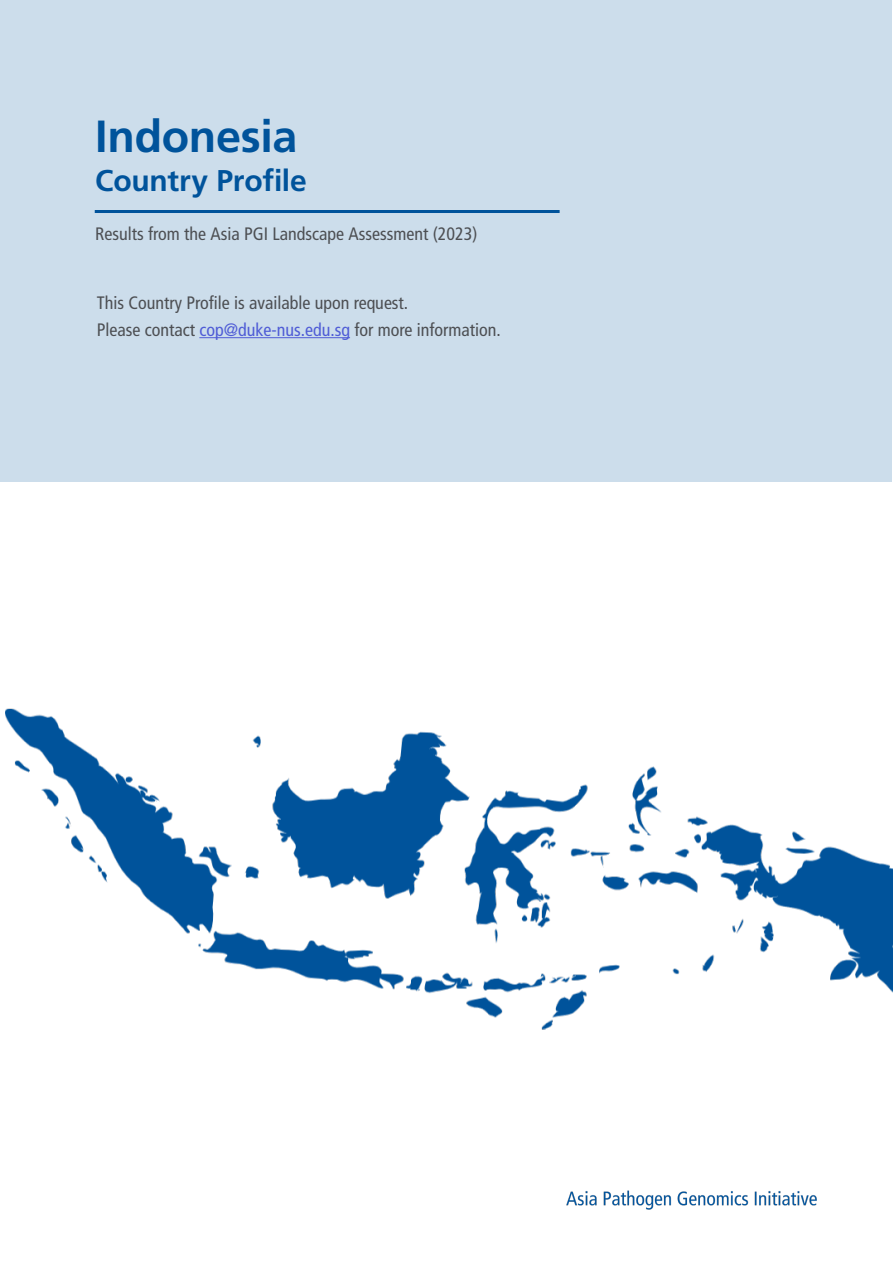
<style>
.page{position:relative;width:893px;height:1263px;background:#fff}
.page>*{position:absolute;margin:0;border:0;box-sizing:border-box;transform-origin:0 0}
.t1{font:45px "Frutiger LT 65 Bd";letter-spacing:-.01em;color:#00539b}
.t2{font:30px "Frutiger LT 65 Bd";letter-spacing:-.005em;color:#00539b}
.t3{font:18px "Frutiger LT 57 Cn";color:#4d4f53}
.s1{color:#4f5cd6}
</style>
<div class="page">
<img style="left:566px;top:1190px;width:251px;height:20px">
<div style="left:1px;top:0;width:891px;height:481px;background:#ccddeb"></div>
<hr style="left:95px;top:210px;width:465px;height:3px;background:#00539b">
<img style="left:6px;top:708px;width:886px;height:322px">
<hr style="left:199px;top:337px;width:151px;height:1px;background:#4f5cd6">
<p class="t1" style="left:95px;top:110px;width:204px">Indonesia</p>
<p class="t2" style="left:95px;top:163px;width:213px">Country Profile</p>
<p class="t3" style="left:95px;top:224px;width:384px">Results from the Asia PGI Landscape Assessment (2023)</p>
<p class="t3" style="left:97px;top:292px;width:313px">This Country Profile is available upon request.</p>
<p class="t3" style="left:97px;top:320px;width:405px">Please contact <span class="s1">cop@duke-nus.edu.sg</span> for more information.</p>
</div>
